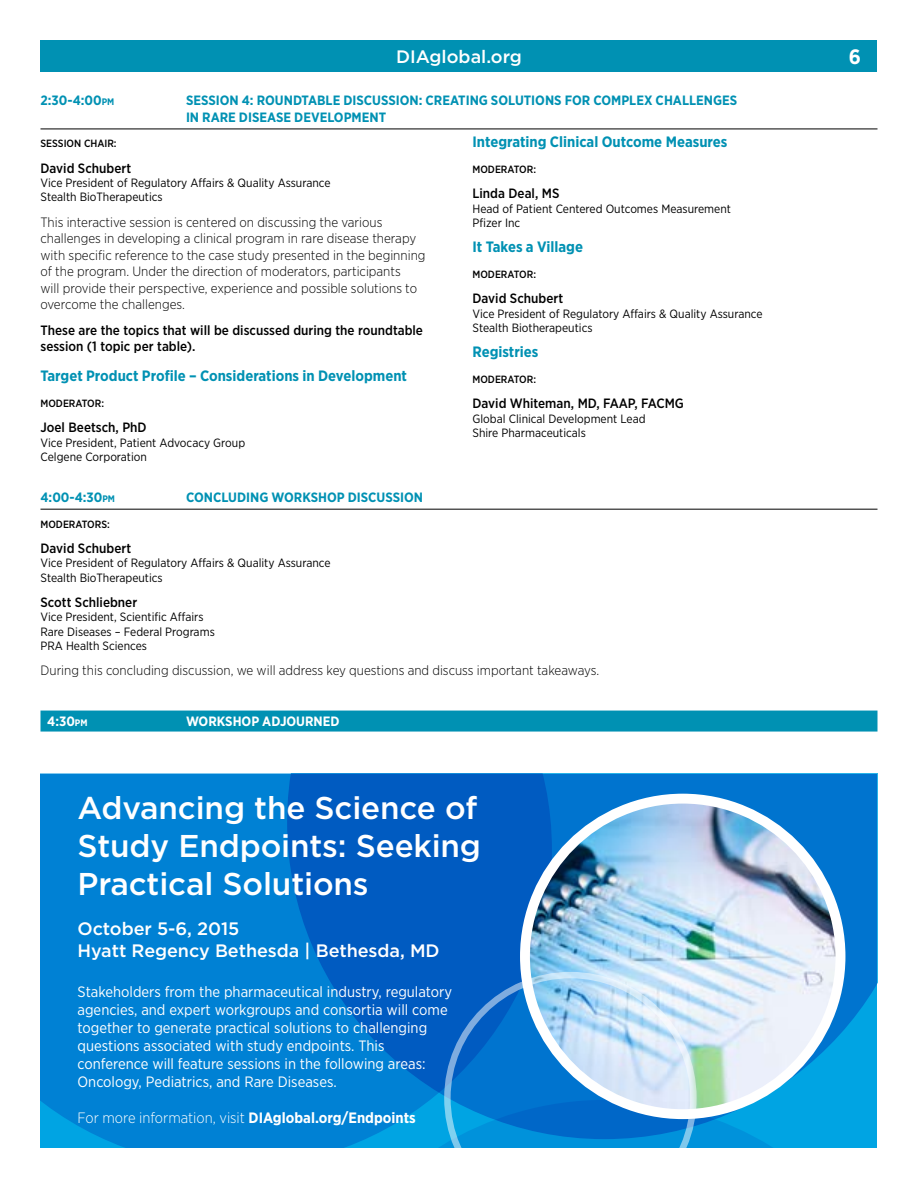
<style>
.page{position:relative;width:918px;height:1188px;background:#fff}
.page>*{position:absolute;margin:0;border:0;box-sizing:border-box;transform-origin:0 0}
.t1{font:500 31.5px/37.8px "Gotham";letter-spacing:-.005em;color:#fff;text-align:justify}
.t2{font:700 20.85px "Gotham Narrow";color:#fff}
.t3{font:500 18px/21.6px "Gotham";letter-spacing:-.005em;color:#fff}
.t4{font:15px/18px "Gotham Narrow";color:#fff}
.t5{font:700 15px "Gotham Narrow";color:#0091b3}
.t6{font:300 15px "Gotham Narrow";color:#fff}
.t7{font:300 13.5px/16.5px "Gotham Narrow";color:#000}
.t8{font:500 13.5px/16.5px "Gotham Narrow";color:#000}
.t9{font:700 13.5px "Gotham Narrow";color:#0091b3}
.t10{font:700 13.5px "Gotham Narrow";letter-spacing:-.005em;color:#fff}
.t11{font:12px/14.2px "Gotham Narrow";color:#000}
.t12{font:500 10.5px "Gotham Narrow";color:#000}
.s1{font-size:9.45px}
.s2{font-weight:700}
</style>
<div class="page">
<div style="left:41px;top:41px;width:836px;height:31px;background:#0091b3"></div>
<hr style="left:40px;top:129px;width:838px;height:1px;background:#000">
<hr style="left:40px;top:509px;width:838px;height:1px;background:#000">
<div style="left:40px;top:711px;width:838px;height:21px;background:#0091b3"></div>
<div style="left:40px;top:773px;width:286px;height:375px;background:#0081d4"></div>
<svg style="left:287px;top:773px;width:590px;height:366px;background:#0069c8"></svg>
<svg style="left:326px;top:1100px;width:551px;height:48px;background:#0098de"></svg>
<img style="left:525px;top:802px;width:316px;height:308px">
<div style="left:520px;top:794px;width:325px;height:325px;border:10px solid #fff;border-radius:50%"></div>
<svg style="left:444px;top:972px;width:253px;height:176px;background:#5ea6e0"></svg>
<h3 class="t3" style="left:396px;top:46px;width:127px">DIAglobal.org</h3>
<h2 class="t2" style="left:849px;top:43px;width:14px">6</h2>
<p class="t9" style="left:40px;top:92px;width:75px">2:30-4:00<span class="s1">PM</span></p>
<p class="t9" style="left:186px;top:92px;width:89px">SESSION 4: ROUNDTABLE</p>
<p class="t9" style="left:343px;top:92px;width:18px">DISCUSSION</p>
<p class="t9" style="left:419px;top:92px;width:24px">: CREATING</p>
<p class="t9" style="left:491px;top:92px;width:17px">SOLUTIONS</p>
<p class="t9" style="left:565px;top:92px;width:10px">FOR</p>
<p class="t9" style="left:593px;top:92px;width:18px">COMPLE</p>
<p class="t9" style="left:644px;top:92px;width:29px">X CHALLENGES</p>
<p class="t9" style="left:186px;top:108px;width:34px">IN RARE</p>
<p class="t9" style="left:239px;top:108px;width:18px">DISEASE</p>
<p class="t9" style="left:294px;top:108px;width:19px">DEVELOPMENT</p>
<p class="t12" style="left:40px;top:137px;width:13px">Sessio</p>
<p class="t12" style="left:74px;top:137px;width:23px">n Chair</p>
<p class="t12" style="left:114px;top:137px;width:4px">:</p>
<p class="t8" style="left:40px;top:160px;width:92px">David Schubert</p>
<p class="t11" style="left:40px;top:175px;width:292px">Vice President of Regulatory Affairs &amp; Quality Assurance<br>Stealth BioTherapeutics</p>
<p class="t7" style="left:40px;top:213px;width:387px">This interactive session is centered on discussing the various challenges in developing a clinical program in rare disease therapy with specific reference to the case study presented in the beginning of the program. Under the direction of moderators, participants<br>will provide their perspective, experience and possible solutions to overcome the challenges.</p>
<p class="t8" style="left:40px;top:322px;width:384px">These are the topics that will be discussed during the roundtable session (1 topic per table).</p>
<p class="t5" style="left:40px;top:366px;width:368px">TARGET PRODUCT PROFILE – CONSIDERATIONS IN DEVELOPMENT</p>
<p class="t12" style="left:40px;top:396px;width:16px">Moderator</p>
<p class="t12" style="left:101px;top:396px;width:4px">:</p>
<p class="t8" style="left:40px;top:419px;width:108px">Joel Beetsch, PhD</p>
<p class="t11" style="left:40px;top:435px;width:206px">Vice President, Patient Advocacy Group<br>Celgene Corporation</p>
<p class="t5" style="left:472px;top:132px;width:256px">INTEGRATING CLINICAL OUTCOME MEASURES</p>
<p class="t12" style="left:472px;top:162px;width:16px">Moderator</p>
<p class="t12" style="left:533px;top:162px;width:4px">:</p>
<p class="t8" style="left:472px;top:185px;width:88px">Linda Deal, MS</p>
<p class="t11" style="left:472px;top:201px;width:260px">Head of Patient Centered Outcomes Measurement<br>Pfizer Inc</p>
<p class="t5" style="left:472px;top:237px;width:112px">IT TAKES A VILLAGE</p>
<p class="t12" style="left:472px;top:267px;width:16px">Moderator</p>
<p class="t12" style="left:533px;top:267px;width:4px">:</p>
<p class="t8" style="left:472px;top:290px;width:92px">David Schubert</p>
<p class="t11" style="left:472px;top:306px;width:292px">Vice President of Regulatory Affairs &amp; Quality Assurance<br>Stealth Biotherapeutics</p>
<p class="t5" style="left:472px;top:342px;width:67px">REGISTRIES</p>
<p class="t12" style="left:472px;top:372px;width:16px">Moderator</p>
<p class="t12" style="left:533px;top:372px;width:4px">:</p>
<p class="t8" style="left:472px;top:395px;width:213px">David Whiteman, MD, FAAP, FACMG</p>
<p class="t11" style="left:472px;top:411px;width:175px">Global Clinical Development Lead<br>Shire Pharmaceuticals</p>
<p class="t9" style="left:40px;top:489px;width:76px">4:00-4:30<span class="s1">PM</span></p>
<p class="t9" style="left:186px;top:489px;width:18px">CONCLUDING</p>
<p class="t9" style="left:272px;top:489px;width:49px">WOR KSHOP</p>
<p class="t9" style="left:348px;top:489px;width:18px">DISCUSSION</p>
<p class="t12" style="left:40px;top:517px;width:16px">Moderators</p>
<p class="t12" style="left:107px;top:517px;width:4px">:</p>
<p class="t8" style="left:40px;top:540px;width:92px">David Schubert</p>
<p class="t11" style="left:40px;top:556px;width:292px">Vice President of Regulatory Affairs &amp; Quality Assurance<br>Stealth BioTherapeutics</p>
<p class="t8" style="left:40px;top:594px;width:98px">Scott Schliebner</p>
<p class="t11" style="left:40px;top:610px;width:176px">Vice President, Scientific Affairs<br>Rare Diseases – Federal Programs<br>PRA Health Sciences</p>
<p class="t7" style="left:40px;top:662px;width:560px">During this concluding discussion, we will address key questions and discuss important takeaways.</p>
<p class="t10" style="left:47px;top:712px;width:42px">4:30<span class="s1">PM</span></p>
<p class="t10" style="left:186px;top:712px;width:49px">WOR KSHOP</p>
<p class="t10" style="left:262px;top:712px;width:19px">ADJOURNED</p>
<h1 class="t1" style="left:78px;top:789px;width:405px">Advancing the Science of Study Endpoints: Seeking Practical Solutions</h1>
<h3 class="t3" style="left:78px;top:918px;width:364px">October 5-6, 2015<br>Hyatt Regency Bethesda | Bethesda, MD</h3>
<p class="t4" style="left:78px;top:983px;width:376px">Stakeholders from the pharmaceutical industry, regulatory agencies, and expert workgroups and consortia will come together to generate practical solutions to challenging questions associated with study endpoints. This conference will feature sessions in the following areas:<br>Oncology, Pediatrics, and Rare Diseases.</p>
<p class="t6" style="left:78px;top:1109px;width:340px">For more information, visit <span class="s2">DIAGLOBAL.ORG/ENDPOINTS</span></p>
</div>
